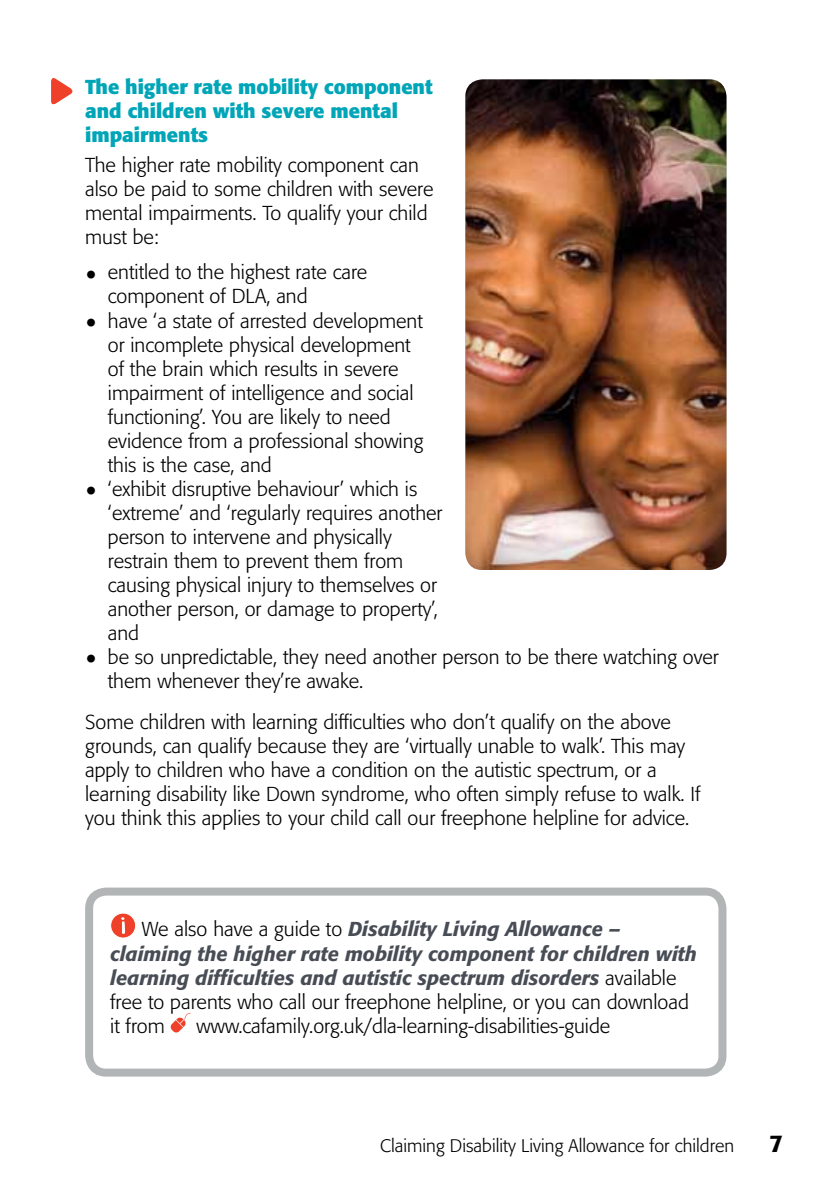
<style>
.page{position:relative;width:840px;height:1191px;background:#fff}
.page>*{position:absolute;margin:0;border:0;box-sizing:border-box;transform-origin:0 0}
.t1{font:500 24px "Formata BQ";color:#000}
.t2{font:300 20px/24px "Formata BQ";color:#000}
.t3{font:italic 500 20px/24px "Formata BQ";color:#474c55}
.t4{font:700 20px/24px "Formata BQ";color:#00a5b8}
.t5{font:300 18px "Formata BQ";color:#000}
.s1{font-family:"Arial";font-weight:900;font-size:24px}
.s2{font-weight:300;font-style:normal;color:#000}
</style>
<div class="page">
<div style="left:465px;top:79px;width:261px;height:491px;background:#000;opacity:.39"></div>
<svg style="left:110px;top:913px;width:26px;height:25px"></svg>
<svg style="left:170px;top:1013px;width:21px;height:20px"></svg>
<div style="left:85px;top:887px;width:641px;height:189px;border:8px solid #b2b5b6;border-radius:17px"></div>
<svg style="left:51px;top:78px;width:22px;height:27px"></svg>
<p class="t4" style="left:85px;top:75px;width:349px">The higher rate mobility component and children with severe mental impairments</p>
<p class="t2" style="left:85px;top:153px;width:350px">The higher rate mobility component can also be paid to some children with severe mental impairments. To qualify your child must be:</p>
<p class="t2" style="left:108px;top:261px;width:261px;text-indent:-23px"><span class="s1">•</span> entitled to the highest rate care component of DLA, and</p>
<p class="t2" style="left:108px;top:309px;width:317px;text-indent:-23px"><span class="s1">•</span> have ‘a state of arrested development or incomplete physical development of the brain which results in severe impairment of intelligence and social functioning’. You are likely to need evidence from a professional showing this is the case, and</p>
<p class="t2" style="left:108px;top:477px;width:336px;text-indent:-23px"><span class="s1">•</span> ‘exhibit disruptive behaviour’ which is ‘extreme’ and ‘regularly requires another person to intervene and physically restrain them to prevent them from causing physical injury to themselves or another person, or damage to property’, and</p>
<p class="t2" style="left:108px;top:645px;width:612px;text-indent:-23px"><span class="s1">•</span> be so unpredictable, they need another person to be there watching over them whenever they’re awake.</p>
<p class="t2" style="left:85px;top:710px;width:616px">Some children with learning difficulties who don’t qualify on the above grounds, can qualify because they are ‘virtually unable to walk’. This may apply to children who have a condition on the autistic spectrum, or a learning disability like Down syndrome, who often simply refuse to walk. If you think this applies to your child call our freephone helpline for advice.</p>
<p class="t3" style="left:110px;top:917px;width:588px;text-indent:32px"><span class="s2">We also have a guide to</span> Disability Living Allowance – claiming the higher rate mobility component for children with learning difficulties and autistic spectrum disorders <span class="s2">available free to parents who call our freephone helpline, or you can download it from</span></p>
<p class="t2" style="left:196px;top:1013px;width:415px">www.cafamily.org.uk/dla-learning-disabilities-guide</p>
<p class="t5" style="left:380px;top:1135px;width:355px">Claiming Disability Living Allowance for children</p>
<p class="t1" style="left:768px;top:1129px;width:15px">7</p>
</div>
